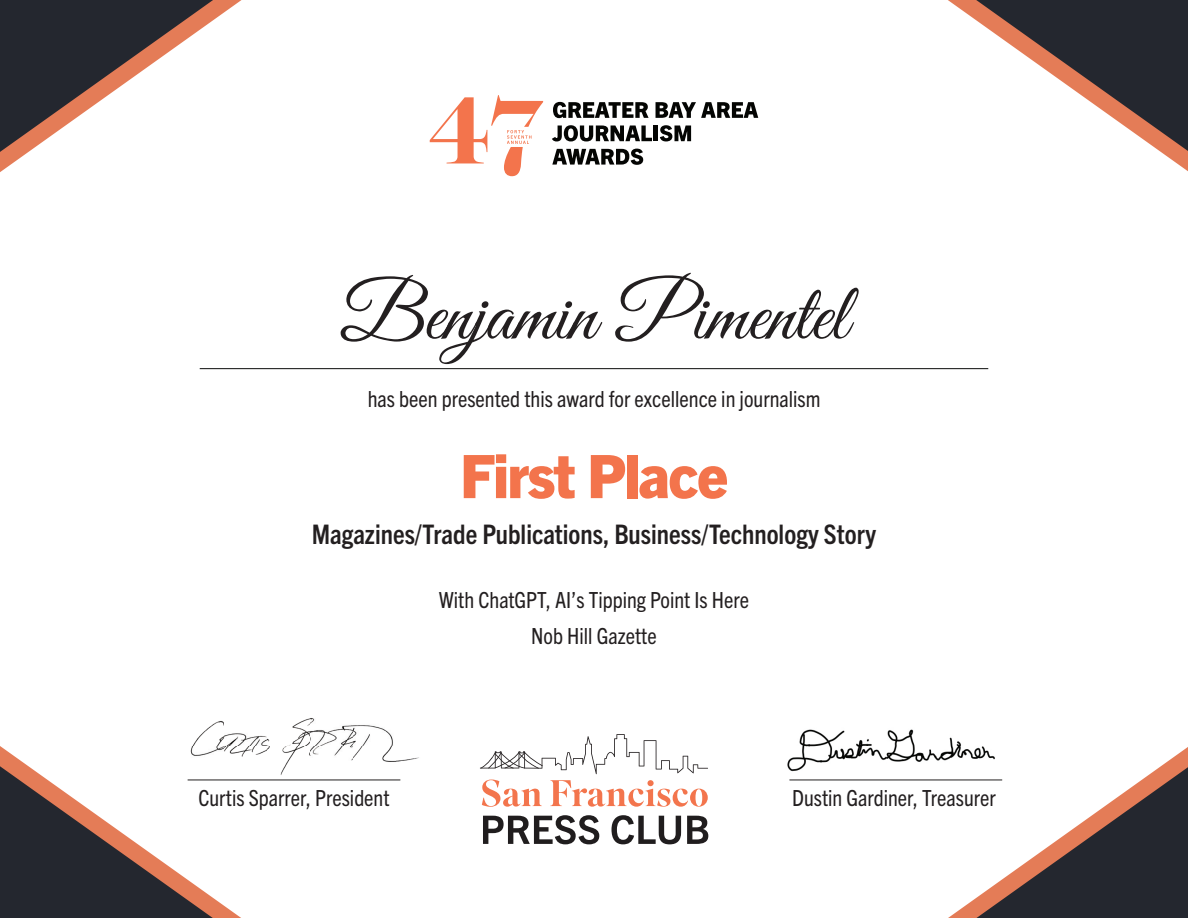
<style>
.page{position:relative;width:1188px;height:918px;background:#fff}
.page>*{position:absolute;margin:0;border:0;box-sizing:border-box;transform-origin:0 0}
.t1{font:81px "Great Vibes";color:#231f20}
.t2{font:800 60px "Trade Gothic Next LT Pro";letter-spacing:-.03em;color:#f3744c}
.t3{font:700 condensed 27px "Trade Gothic Next";color:#231f20}
.t4{font:condensed 22.5px/36px "Trade Gothic Next";color:#231f20;text-align:center}
</style>
<div class="page">
<img style="left:787px;top:729px;width:197px;height:43px">
<img style="left:192px;top:718px;width:227px;height:63px">
<hr style="left:188px;top:780px;width:212px;height:1px;background:#231f20">
<hr style="left:789px;top:780px;width:213px;height:1px;background:#231f20">
<svg style="left:553px;top:102px;width:96px;height:16px"></svg>
<svg style="left:656px;top:102px;width:102px;height:16px"></svg>
<svg style="left:552px;top:125px;width:100px;height:16px"></svg>
<hr style="left:654px;top:126px;width:4px;height:15px;background:#040503">
<svg style="left:660px;top:125px;width:31px;height:16px"></svg>
<svg style="left:552px;top:149px;width:91px;height:16px"></svg>
<svg style="left:430px;top:95px;width:113px;height:81px"></svg>
<svg style="left:948px;top:747px;width:240px;height:171px"></svg>
<svg style="left:0;top:0;width:242px;height:172px"></svg>
<svg style="left:0;top:746px;width:241px;height:172px"></svg>
<svg style="left:948px;top:0;width:240px;height:171px"></svg>
<svg style="left:480px;top:734px;width:228px;height:40px"></svg>
<svg style="left:483px;top:815px;width:116px;height:29px"></svg>
<svg style="left:612px;top:815px;width:69px;height:29px"></svg>
<svg style="left:687px;top:816px;width:21px;height:28px"></svg>
<svg style="left:482px;top:780px;width:60px;height:27px"></svg>
<svg style="left:550px;top:780px;width:158px;height:27px"></svg>
<hr style="left:200px;top:368px;width:788px;height:1px;background:#0b0c0b">
<h1 class="t1" style="left:340px;top:270px;width:510px">Benjamin Pimentel</h1>
<p class="t4" style="left:368px;top:381px;width:454px">has been presented this award for excellence in journalism</p>
<h2 class="t2" style="left:460px;top:435px;width:269px">First Place</h2>
<p class="t3" style="left:312px;top:518px;width:566px">Magazines/Trade Publications, Business/Technology Story</p>
<p class="t4" style="left:439px;top:582px;width:312px">With ChatGPT, AI’s Tipping Point Is Here<br>Nob Hill Gazette</p>
<p class="t4" style="left:198px;top:779px;width:193px">Curtis Sparrer, President</p>
<p class="t4" style="left:792px;top:779px;width:205px">Dustin Gardiner, Treasurer</p>
</div>
